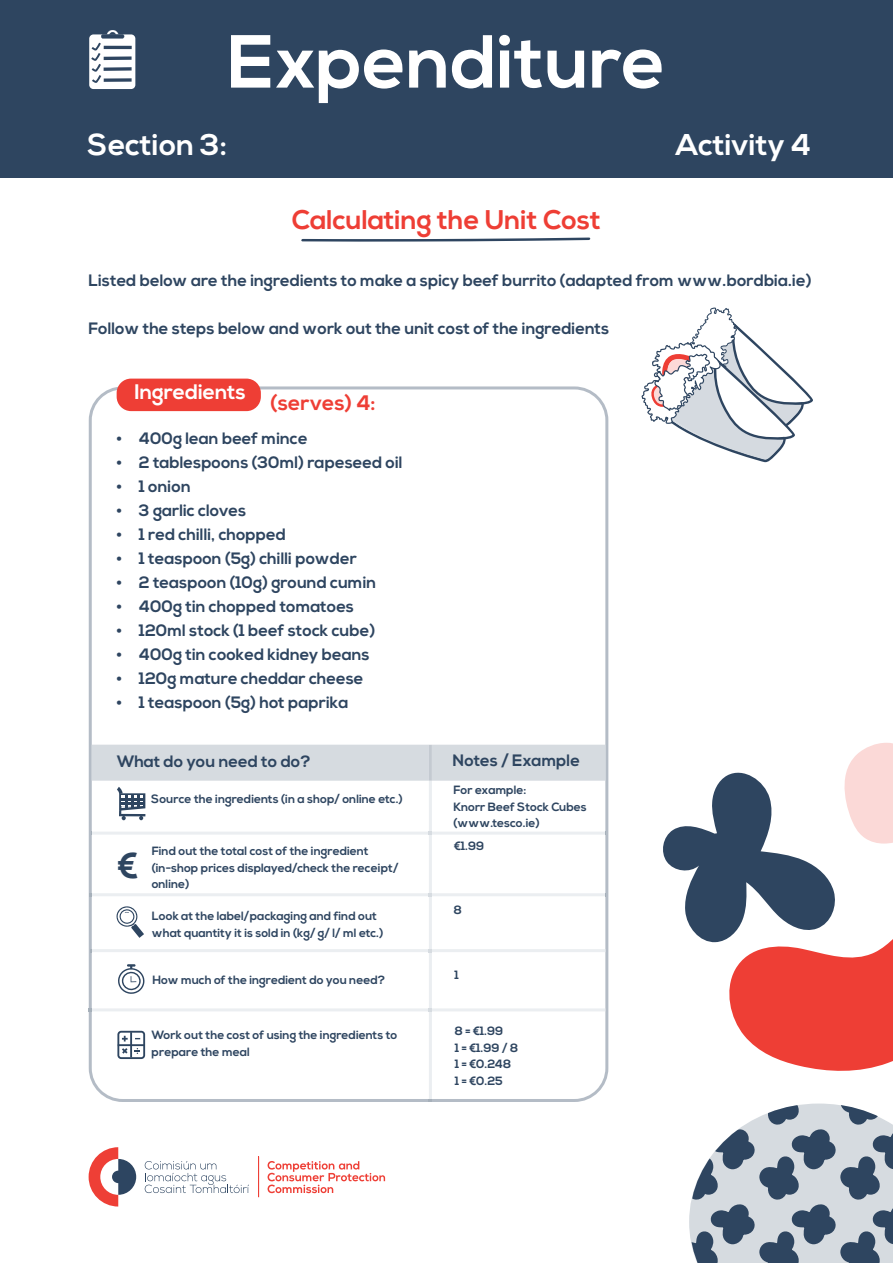
<style>
.page{position:relative;width:893px;height:1263px;background:#fff}
.page>*{position:absolute;margin:0;border:0;box-sizing:border-box;transform-origin:0 0}
.t1{font:700 75px "Nexa";color:#fff}
.t2{font:700 35.85px "Nexa";color:#2e4560}
.t3{font:700 30px/27.3px "Nexa";color:#fff;text-align:right}
.t4{font:700 27px "Nexa";color:#ee3e35}
.t5{font:700 21px "Nexa";color:#fff}
.t6{font:700 21px "Nexa";color:#ee3e35}
.t7{font:700 16.5px "Nexa";color:#2e4560}
.t8{font:700 12px/16.5px "Nexa";color:#2e4560}
</style>
<div class="page">
<svg style="left:641px;top:307px;width:172px;height:156px"></svg>
<div style="left:0;top:0;width:893px;height:177px;background:#2e4560"></div>
<svg style="left:301px;top:237px;width:290px;height:5px"></svg>
<div style="left:89px;top:34px;width:46px;height:55px;background:#fff;border-radius:4px"></div>
<div style="left:101px;top:34px;width:23px;height:5px;background:#2e4560;border-radius:2px"></div>
<hr style="left:104px;top:46px;width:28px;height:3px;background:#2e4560">
<svg style="left:104px;top:56px;width:28px;height:4px"></svg>
<svg style="left:104px;top:67px;width:28px;height:4px"></svg>
<svg style="left:104px;top:78px;width:28px;height:4px"></svg>
<svg style="left:91px;top:43px;width:10px;height:40px"></svg>
<svg style="left:107px;top:30px;width:12px;height:5px"></svg>
<svg style="left:89px;top:386px;width:519px;height:716px"></svg>
<div style="left:117px;top:379px;width:144px;height:32px;background:#ee3e35;border-radius:14px"></div>
<div style="left:92px;top:745px;width:513px;height:36px;background:#d6dbe0"></div>
<hr style="left:429px;top:1011px;width:3px;height:88px;background:#ebeef1">
<hr style="left:429px;top:952px;width:3px;height:56px;background:#ebeef1">
<hr style="left:429px;top:896px;width:3px;height:53px;background:#ebeef1">
<hr style="left:429px;top:835px;width:3px;height:58px;background:#ebeef1">
<hr style="left:429px;top:781px;width:3px;height:51px;background:#ebeef1">
<hr style="left:429px;top:745px;width:3px;height:36px;background:#c4cad1">
<hr style="left:432px;top:832px;width:173px;height:3px;background:#ebeef1">
<hr style="left:92px;top:831px;width:337px;height:4px;background:#ebeef1">
<hr style="left:432px;top:893px;width:173px;height:3px;background:#ebeef1">
<hr style="left:92px;top:893px;width:337px;height:3px;background:#ebeef1">
<hr style="left:432px;top:949px;width:173px;height:3px;background:#ebeef1">
<hr style="left:92px;top:949px;width:337px;height:3px;background:#ebeef1">
<hr style="left:432px;top:1008px;width:173px;height:3px;background:#ebeef1">
<hr style="left:92px;top:1008px;width:337px;height:3px;background:#ebeef1">
<svg style="left:663px;top:743px;width:230px;height:328px"></svg>
<svg style="left:268px;top:1161px;width:117px;height:32px"></svg>
<svg style="left:145px;top:1161px;width:104px;height:32px"></svg>
<hr style="left:258px;top:1156px;width:1px;height:41px;background:#ee3f36">
<svg style="left:89px;top:1147px;width:47px;height:59px"></svg>
<svg style="left:689px;top:1103px;width:204px;height:160px;background:#a3aeb9"></svg>
<svg style="left:116px;top:906px;width:28px;height:32px"></svg>
<svg style="left:118px;top:964px;width:27px;height:30px"></svg>
<svg style="left:117px;top:1031px;width:28px;height:28px"></svg>
<svg style="left:117px;top:787px;width:28px;height:33px"></svg>
<h1 class="t1" style="left:227px;top:18px;width:439px">Expenditure</h1>
<h3 class="t3" style="left:87px;top:132px;width:141px">Section 3:</h3>
<h3 class="t3" style="left:634px;top:117px;width:174px">Possible<br>Assessment</h3>
<h3 class="t3" style="left:676px;top:132px;width:137px">Activity 4</h3>
<h3 class="t4" style="left:292px;top:204px;width:310px">Calculating the Unit Cost</h3>
<p class="t7" style="left:89px;top:271px;width:724px">Listed below are the ingredients to make a spicy beef burrito (adapted from www.bordbia.ie)</p>
<p class="t7" style="left:89px;top:319px;width:522px">Follow the steps below and work out the unit cost of the ingredients</p>
<p class="t5" style="left:134px;top:380px;width:113px">Ingredients</p>
<p class="t6" style="left:271px;top:390px;width:107px">(serves) 4:</p>
<p class="t7" style="left:117px;top:428px;width:193px">• 400g lean beef mince</p>
<p class="t7" style="left:117px;top:452px;width:288px">• 2 tablespoons (30ml) rapeseed oil</p>
<p class="t7" style="left:117px;top:476px;width:76px">• 1 onion</p>
<p class="t7" style="left:117px;top:500px;width:131px">• 3 garlic cloves</p>
<p class="t7" style="left:117px;top:524px;width:171px">• 1 red chilli, chopped</p>
<p class="t7" style="left:117px;top:548px;width:242px">• 1 teaspoon (5g) chilli powder</p>
<p class="t7" style="left:117px;top:572px;width:261px">• 2 teaspoon (10g) ground cumin</p>
<p class="t7" style="left:117px;top:596px;width:239px">• 400g tin chopped tomatoes</p>
<p class="t7" style="left:117px;top:620px;width:260px">• 120ml stock (1 beef stock cube)</p>
<p class="t7" style="left:117px;top:644px;width:255px">• 400g tin cooked kidney beans</p>
<p class="t7" style="left:117px;top:669px;width:248px">• 120g mature cheddar cheese</p>
<p class="t7" style="left:117px;top:693px;width:233px">• 1 teaspoon (5g) hot paprika</p>
<p class="t7" style="left:117px;top:751px;width:195px">What do you need to do?</p>
<p class="t7" style="left:453px;top:751px;width:129px">Notes / Example</p>
<p class="t8" style="left:151px;top:791px;width:253px">Source the ingredients (in a shop/ online etc.)</p>
<p class="t8" style="left:453px;top:782px;width:135px">For example:<br>Knorr Beef Stock Cubes (www.tesco.ie)</p>
<h2 class="t2" style="left:118px;top:845px;width:22px">€</h2>
<p class="t8" style="left:152px;top:843px;width:248px">Find out the total cost of the ingredient (in-shop prices displayed/check the receipt/ online)</p>
<p class="t8" style="left:152px;top:908px;width:233px">Look at the label/packaging and find out what quantity it is sold in (kg/ g/ l/ ml etc.)</p>
<p class="t8" style="left:152px;top:972px;width:234px">How much of the ingredient do you need?</p>
<p class="t8" style="left:454px;top:838px;width:32px">€1.99</p>
<p class="t8" style="left:454px;top:902px;width:10px">8</p>
<p class="t8" style="left:455px;top:967px;width:6px">1</p>
<p class="t8" style="left:152px;top:1027px;width:247px">Work out the cost of using the ingredients to prepare the meal</p>
<p class="t8" style="left:455px;top:1023px;width:65px">8 = €1.99<br>1 = €1.99 / 8<br>1 = €0.248<br>1 = €0.25</p>
</div>
